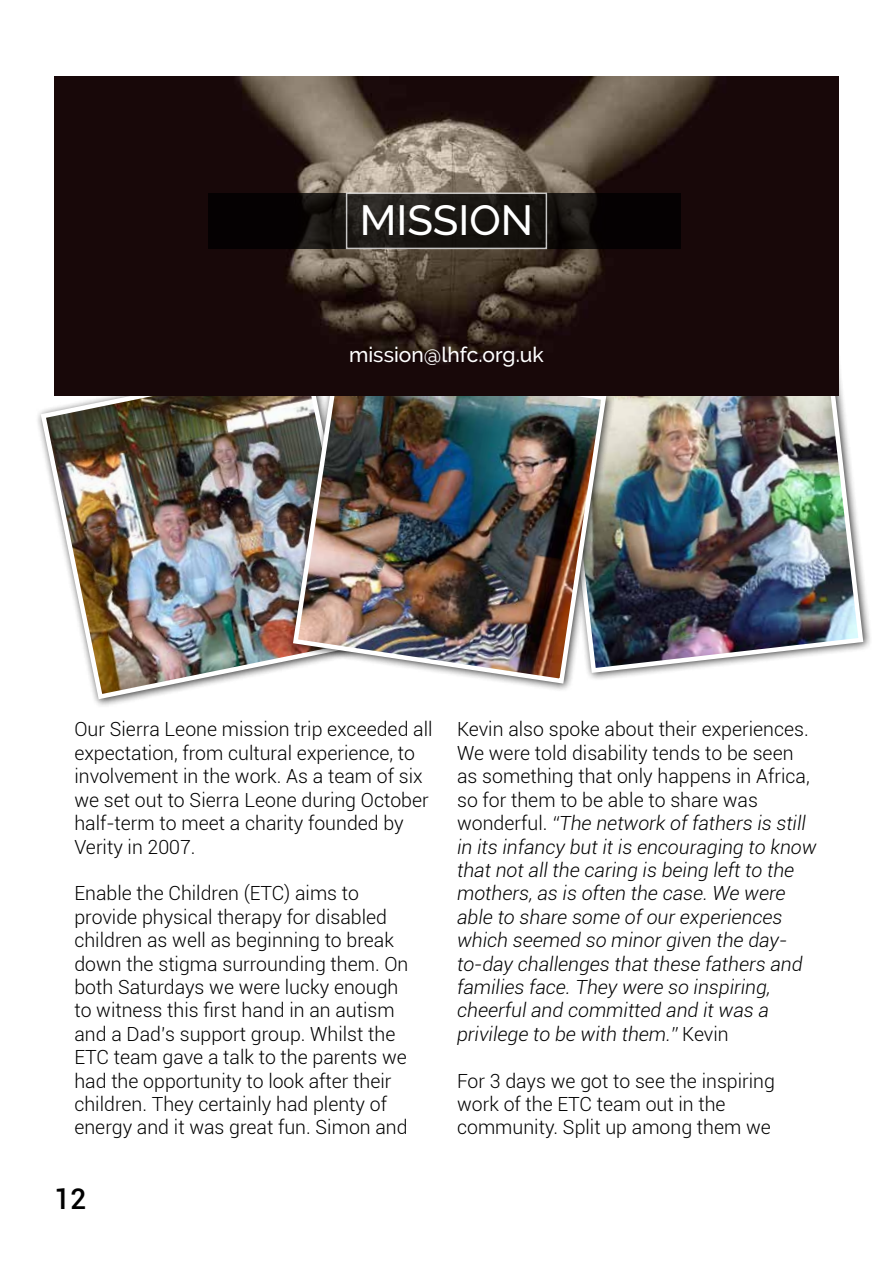
<style>
.page{position:relative;width:893px;height:1263px;background:#fff}
.page>*{position:absolute;margin:0;border:0;box-sizing:border-box;transform-origin:0 0}
.t1{font:500 42px "Raleway";color:#fff}
.t2{font:500 28.5px "Roboto";color:#000}
.t3{font:500 21px "Raleway";color:#fff}
.t4{font:300 19.5px/23.4px "Roboto";color:#000}
.t5{font:italic 300 19.5px/23.4px "Roboto";color:#000}
.s1{font-style:normal}
</style>
<div class="page">
<img style="left:38px;top:395px;width:249px;height:307px">
<img style="left:615px;top:365px;width:251px;height:310px">
<div style="left:287px;top:349px;width:328px;height:344px;background:#000;opacity:.75"></div>
<img style="left:290px;top:395px;width:319px;height:291px">
<img style="left:54px;top:77px;width:785px;height:318px">
<svg style="left:208px;top:193px;width:472px;height:55px;background:#110e0c"></svg>
<div style="left:346px;top:193px;width:201px;height:56px;border:2px solid #fff"></div>
<h1 class="t1" style="left:360px;top:196px;width:175px">MISSION</h1>
<p class="t3" style="left:349px;top:343px;width:196px">mission@lhfc.org.uk</p>
<p class="t4" style="left:74px;top:717px;width:360px">Our Sierra Leone mission trip exceeded all expectation, from cultural experience, to involvement in the work. As a team of six we set out to Sierra Leone during October half-term to meet a charity founded by Verity in 2007.</p>
<p class="t4" style="left:74px;top:881px;width:336px">Enable the Children (ETC) aims to provide physical therapy for disabled children as well as beginning to break down the stigma surrounding them. On both Saturdays we were lucky enough to witness this first hand in an autism and a Dad’s support group. Whilst the ETC team gave a talk to the parents we had the opportunity to look after their children. They certainly had plenty of energy and it was great fun. Simon and</p>
<h2 class="t2" style="left:54px;top:1179px;width:34px">12</h2>
<p class="t5" style="left:457px;top:717px;width:361px"><span class="s1">Kevin also spoke about their experiences.<br>We were told disability tends to be seen as something that only happens in Africa, so for them to be able to share was wonderful.</span> “The network of fathers is still in its infancy but it is encouraging to know that not all the caring is being left to the mothers, as is often the case. We were able to share some of our experiences which seemed so minor given the day&shy;to-day challenges that these fathers and families face. They were so inspiring, cheerful and committed and it was a privilege to be with them.” <span class="s1">Kevin</span></p>
<p class="t4" style="left:457px;top:1068px;width:319px">For 3 days we got to see the inspiring work of the ETC team out in the community. Split up among them we</p>
</div>
